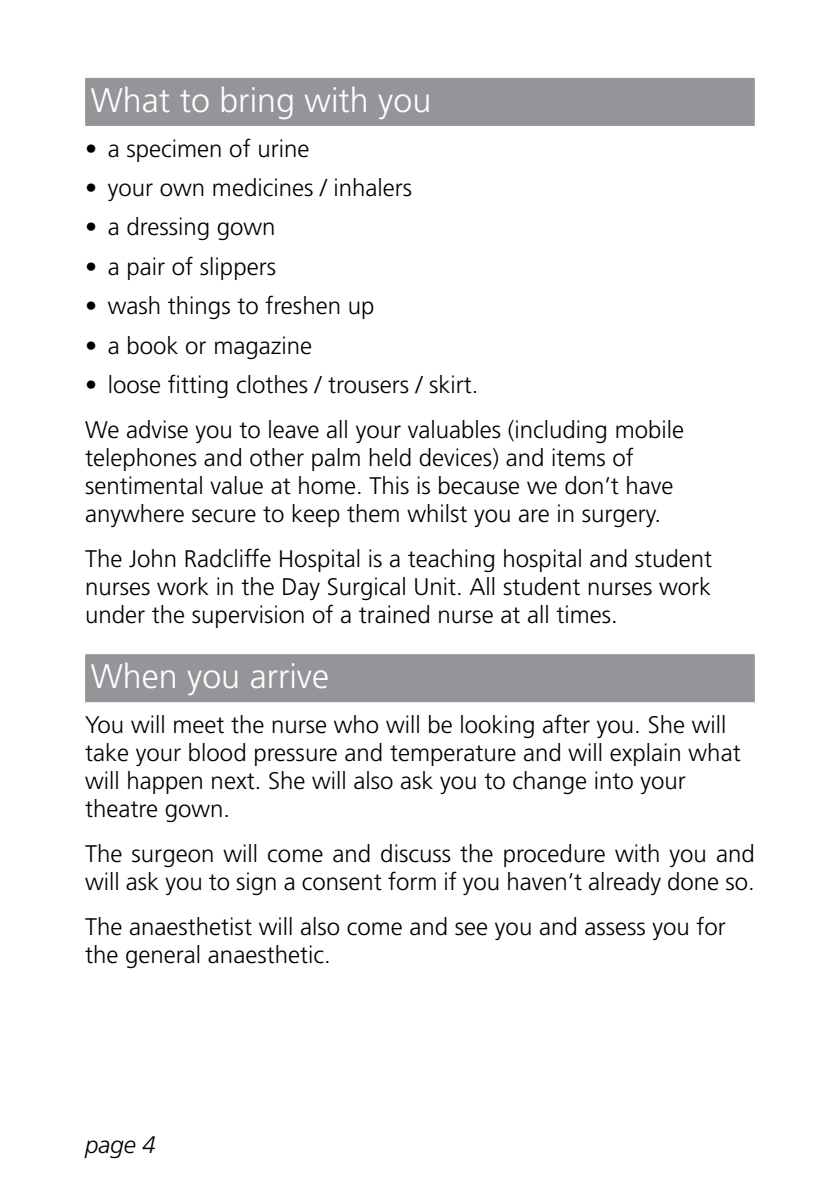
<style>
.page{position:relative;width:840px;height:1191px;background:#fff}
.page>*{position:absolute;margin:0;border:0;box-sizing:border-box;transform-origin:0 0}
.t1{font:300 34px "Frutiger";color:#fff}
.t2{font:300 24px/28px "Frutiger";color:#000}
.t3{font:italic 300 24px "Frutiger";color:#000}
</style>
<div class="page">
<div style="left:85px;top:78px;width:669px;height:48px;background:#939598"></div>
<div style="left:85px;top:654px;width:669px;height:48px;background:#939598"></div>
<h1 class="t1" style="left:91px;top:81px;width:342px">What to bring with you</h1>
<p class="t2" style="left:85px;top:134px;width:226px">• a specimen of urine</p>
<p class="t2" style="left:85px;top:174px;width:328px">• your own medicines / inhalers</p>
<p class="t2" style="left:85px;top:213px;width:192px">• a dressing gown</p>
<p class="t2" style="left:85px;top:252px;width:192px">• a pair of slippers</p>
<p class="t2" style="left:85px;top:292px;width:291px">• wash things to freshen up</p>
<p class="t2" style="left:85px;top:331px;width:228px">• a book or magazine</p>
<p class="t2" style="left:85px;top:362px;width:600px;line-height:45px">• loose fitting clothes / trousers / skirt.<br>We advise you to leave all your valuables (including mobile</p>
<p class="t2" style="left:85px;top:443px;width:589px">telephones and other palm held devices) and items of sentimental value at home. This is because we don’t have anywhere secure to keep them whilst you are in surgery.</p>
<p class="t2" style="left:85px;top:544px;width:628px;text-align:justify">The John Radcliffe Hospital is a teaching hospital and student nurses work in the Day Surgical Unit. All student nurses work under the supervision of a trained nurse at all times.</p>
<h1 class="t1" style="left:91px;top:657px;width:240px">When you arrive</h1>
<p class="t2" style="left:85px;top:710px;width:656px">You will meet the nurse who will be looking after you. She will take your blood pressure and temperature and will explain what will happen next. She will also ask you to change into your theatre gown.</p>
<p class="t2" style="left:85px;top:839px;width:670px">The surgeon will come and discuss the procedure with you and will ask you to sign a consent form if you haven’t already done so.</p>
<p class="t2" style="left:85px;top:912px;width:642px">The anaesthetist will also come and see you and assess you for the general anaesthetic.</p>
<p class="t3" style="left:85px;top:1131px;width:72px">page 4</p>
</div>
